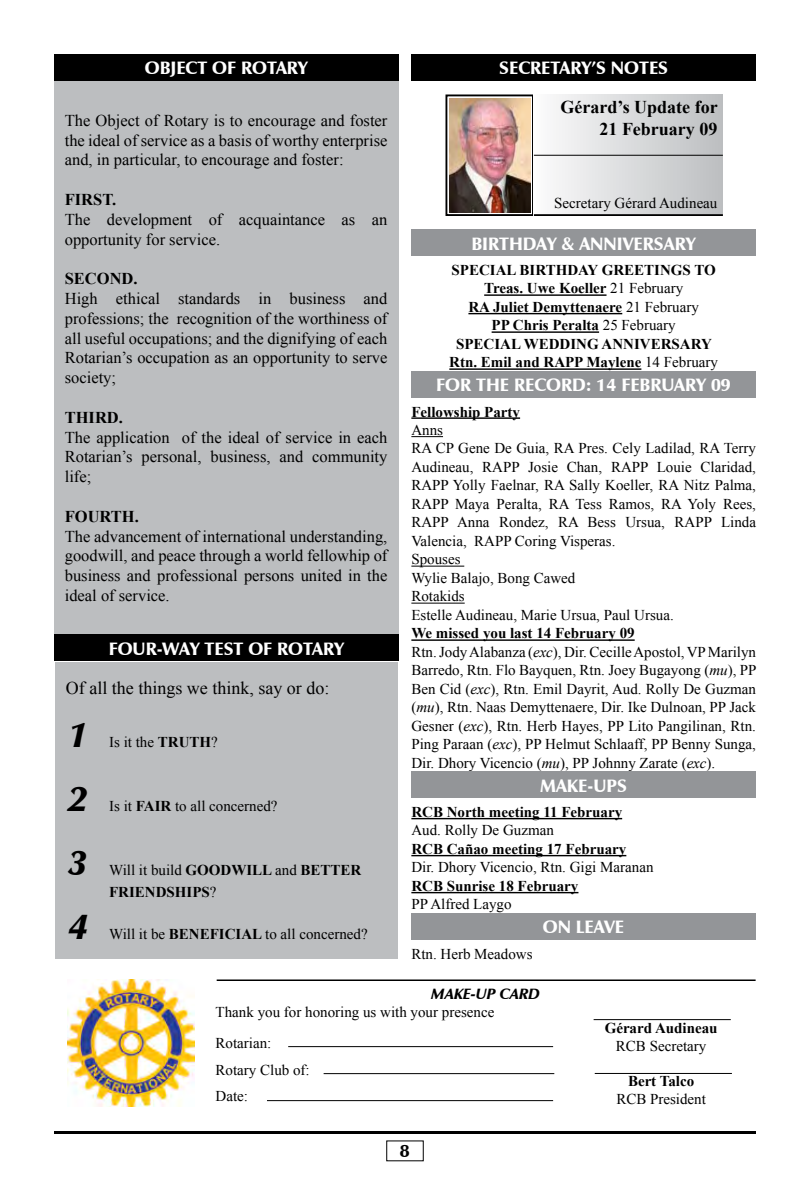
<style>
.page{position:relative;width:810px;height:1188px;background:#fff}
.page>*{position:absolute;margin:0;border:0;box-sizing:border-box;transform-origin:0 0}
.t1{font:italic 900 36px "Zapf Humanist 601 BT";color:#000}
.t2{font:900 18px "Zapf Humanist 601 BT";color:#fff}
.t3{font:18px "Times New Roman";color:#000}
.t4{font:700 18px/21.6px "Times New Roman";color:#000;text-align:right}
.t5{font:900 18px "Zapf Humanist 601 BT";color:#000}
.t6{font:16.5px/19.8px "Times New Roman";color:#000;text-align:justify}
.t7{font:700 16.5px "Times New Roman";color:#000}
.t8{font:15px/18.5px "Times New Roman";color:#000}
.t9{font:700 15px/18.5px "Times New Roman";color:#000}
.t10{font:italic 900 15px "Zapf Humanist 601 BT";color:#000}
.s1{font-weight:700}
.s2{font-weight:400}
.s3{font-style:italic}
</style>
<div class="page">
<hr style="left:54px;top:1131px;width:702px;height:3px;background:#000">
<div style="left:55px;top:662px;width:343px;height:296px;background:#bcbec0"></div>
<div style="left:54px;top:81px;width:344px;height:553px;background:#bcbec0"></div>
<div style="left:54px;top:54px;width:345px;height:27px;background:#000"></div>
<div style="left:54px;top:634px;width:345px;height:28px;background:#000"></div>
<hr style="left:595px;top:1073px;width:137px;height:1px;background:#000">
<hr style="left:594px;top:1019px;width:137px;height:1px;background:#000">
<hr style="left:288px;top:1046px;width:265px;height:1px;background:#000">
<hr style="left:324px;top:1073px;width:230px;height:1px;background:#000">
<hr style="left:267px;top:1100px;width:286px;height:1px;background:#000">
<hr style="left:217px;top:980px;width:539px;height:1px;background:#000">
<img style="left:67px;top:980px;width:128px;height:127px">
<img style="left:445px;top:94px;width:89px;height:122px">
<div style="left:534px;top:94px;width:189px;height:122px;background:linear-gradient(to right,#fbfbfb,#bbbdbf)"></div>
<hr style="left:534px;top:214px;width:189px;height:2px;background:#000">
<hr style="left:534px;top:155px;width:189px;height:1px;background:#000">
<div style="left:411px;top:54px;width:345px;height:27px;background:#000"></div>
<hr style="left:484px;top:294px;width:123px;height:2px;background:#000">
<hr style="left:468px;top:313px;width:154px;height:1px;background:#000">
<hr style="left:492px;top:331px;width:107px;height:2px;background:#000">
<hr style="left:449px;top:368px;width:192px;height:2px;background:#000">
<hr style="left:411px;top:417px;width:109px;height:2px;background:#000">
<hr style="left:411px;top:436px;width:32px;height:1px;background:#000">
<hr style="left:411px;top:566px;width:53px;height:1px;background:#000">
<hr style="left:411px;top:603px;width:54px;height:1px;background:#000">
<hr style="left:411px;top:639px;width:224px;height:2px;background:#000">
<hr style="left:411px;top:818px;width:211px;height:1px;background:#000">
<hr style="left:411px;top:855px;width:215px;height:1px;background:#000">
<hr style="left:411px;top:892px;width:167px;height:1px;background:#000">
<div style="left:411px;top:230px;width:345px;height:26px;background:#939598"></div>
<div style="left:411px;top:371px;width:345px;height:27px;background:#939598"></div>
<div style="left:411px;top:771px;width:345px;height:27px;background:#939598"></div>
<div style="left:411px;top:913px;width:345px;height:27px;background:#939598"></div>
<p class="t2" style="left:145px;top:57px;width:43px">OBJECT</p>
<p class="t2" style="left:212px;top:57px;width:42px">OF ROTAR</p>
<p class="t2" style="left:298px;top:57px;width:11px">Y</p>
<p class="t6" style="left:65px;top:110px;width:324px">The Object of Rotary is to encourage and foster the ideal of service as a basis of worthy enterprise and, in particular, to encourage and foster:</p>
<p class="t7" style="left:65px;top:188px;width:53px">FIRST.</p>
<p class="t6" style="left:65px;top:209px;width:324px">The development of acquaintance as an opportunity for service.</p>
<p class="t7" style="left:65px;top:267px;width:74px">SECOND.</p>
<p class="t6" style="left:65px;top:288px;width:324px">High ethical standards in business and professions; the recognition of the worthiness of all useful occupations; and the dignifying of each Rotarian’s occupation as an opportunity to serve society;</p>
<p class="t7" style="left:65px;top:406px;width:60px">THIRD.</p>
<p class="t6" style="left:65px;top:427px;width:324px">The application of the ideal of service in each Rotarian’s personal, business, and community life;</p>
<p class="t7" style="left:65px;top:505px;width:76px">FOURTH.</p>
<p class="t6" style="left:65px;top:526px;width:324px">The advancement of international understanding, goodwill, and peace through a world fellowhip of business and professional persons united in the ideal of service.</p>
<p class="t2" style="left:109px;top:638px;width:107px">FOUR-WAY TEST</p>
<p class="t2" style="left:248px;top:638px;width:42px">OF ROTAR</p>
<p class="t2" style="left:334px;top:638px;width:11px">Y</p>
<p class="t3" style="left:66px;top:676px;width:265px">Of all the things we think, say or do:</p>
<h1 class="t1" style="left:69px;top:713px;width:21px">1</h1>
<p class="t8" style="left:109px;top:733px;width:110px">Is it the <span class="s1">TRUTH</span>?</p>
<h1 class="t1" style="left:69px;top:777px;width:21px">2</h1>
<h1 class="t1" style="left:69px;top:840px;width:21px">3</h1>
<h1 class="t1" style="left:69px;top:905px;width:21px">4</h1>
<p class="t8" style="left:109px;top:796px;width:170px">Is it <span class="s1">FAIR</span> to all concerned?</p>
<p class="t9" style="left:109px;top:858px;width:254px;line-height:22.5px"><span class="s2">Will it build</span> GOODWILL <span class="s2">and</span> BETTER<br>FRIENDSHIPS<span class="s2">?</span></p>
<p class="t8" style="left:109px;top:925px;width:260px">Will it be <span class="s1">BENEFICIAL</span> to all concerned?</p>
<p class="t2" style="left:499px;top:57px;width:170px">SECRETARY’S NOTES</p>
<p class="t4" style="left:561px;top:96px;width:159px">Gérard’s Update for<br>21 February 09</p>
<p class="t8" style="left:554px;top:193px;width:165px">Secretary Gérard Audineau</p>
<p class="t2" style="left:471px;top:233px;width:30px">BIRTHDA</p>
<p class="t2" style="left:547px;top:233px;width:46px">Y &amp; ANN</p>
<p class="t2" style="left:617px;top:233px;width:18px">IVERSAR</p>
<p class="t2" style="left:686px;top:233px;width:11px">Y</p>
<p class="t9" style="left:449px;top:260px;width:270px;text-align:center">SPECIAL BIRTHDAY GREETINGS TO<br>Treas. Uwe Koeller <span class="s2">21 February<br></span>RA Juliet Demyttenaere <span class="s2">21 February<br></span>PP Chris Peralta <span class="s2">25 February<br></span>SPECIAL WEDDING ANNIVERSARY<br>Rtn. Emil and RAPP Maylene <span class="s2">14 February</span></p>
<p class="t2" style="left:436px;top:374px;width:296px">FOR THE RECORD: 14 FEBRUARY 09</p>
<p class="t9" style="left:411px;top:402px;width:110px">Fellowship Party</p>
<p class="t8" style="left:411px;top:421px;width:346px">Anns<br>RA CP Gene De Guia, RA Pres. Cely Ladilad, RA Terry<br>Audineau, RAPP Josie Chan, RAPP Louie Claridad,<br>RAPP Yolly Faelnar, RA Sally Koeller, RA Nitz Palma,<br>RAPP Maya Peralta, RA Tess Ramos, RA Yoly Rees,<br>RAPP Anna Rondez, RA Bess Ursua, RAPP Linda<br>Valencia, RAPP Coring Visperas.<br>Spouses<br>Wylie Balajo, Bong Cawed<br>Rotakids<br>Estelle Audineau, Marie Ursua, Paul Ursua.</p>
<p class="t8" style="left:411px;top:624px;width:347px"><span class="s1">We missed you last 14 February 09<br></span>Rtn. Jody Alabanza (<span class="s3">exc</span>), Dir. Cecille Apostol, VP Marilyn Barredo, Rtn. Flo Bayquen, Rtn. Joey Bugayong (<span class="s3">mu</span>), PP Ben Cid (<span class="s3">exc</span>), Rtn. Emil Dayrit, Aud. Rolly De Guzman (<span class="s3">mu</span>), Rtn. Naas Demyttenaere, Dir. Ike Dulnoan, PP Jack Gesner (<span class="s3">exc</span>), Rtn. Herb Hayes, PP Lito Pangilinan, Rtn.<br>Ping Paraan (<span class="s3">exc</span>), PP Helmut Schlaaff, PP Benny Sunga, Dir. Dhory Vicencio (<span class="s3">mu</span>), PP Johnny Zarate (<span class="s3">exc</span>).</p>
<p class="t2" style="left:540px;top:775px;width:88px">MAKE-UPS</p>
<p class="t9" style="left:411px;top:802px;width:212px">RCB North meeting 11 February</p>
<p class="t8" style="left:411px;top:821px;width:144px">Aud. Rolly De Guzman</p>
<p class="t9" style="left:411px;top:839px;width:216px">RCB Cañao meeting 17 February</p>
<p class="t8" style="left:411px;top:858px;width:244px">Dir. Dhory Vicencio, Rtn. Gigi Maranan</p>
<p class="t9" style="left:411px;top:876px;width:169px">RCB Sunrise 18 February</p>
<p class="t8" style="left:411px;top:895px;width:102px">PP Alfred Laygo</p>
<p class="t2" style="left:543px;top:916px;width:83px">ON LEAVE</p>
<p class="t8" style="left:411px;top:944px;width:123px">Rtn. Herb Meadows</p>
<p class="t10" style="left:431px;top:984px;width:110px">MAKE-UP CARD</p>
<p class="t8" style="left:216px;top:1002px;width:280px">Thank you for honoring us with your presence</p>
<p class="t8" style="left:216px;top:1030px;width:96px;line-height:26.5px">Rotarian:<br>Rotary Club of:<br>Date:</p>
<p class="t5" style="left:400px;top:1140px;width:11px">8</p>
<p class="t9" style="left:605px;top:1018px;width:114px">Gérard Audineau</p>
<p class="t8" style="left:616px;top:1036px;width:92px">RCB Secretary</p>
<p class="t9" style="left:628px;top:1072px;width:68px">Bert Talco</p>
<p class="t8" style="left:616px;top:1090px;width:91px">RCB President</p>
</div>
